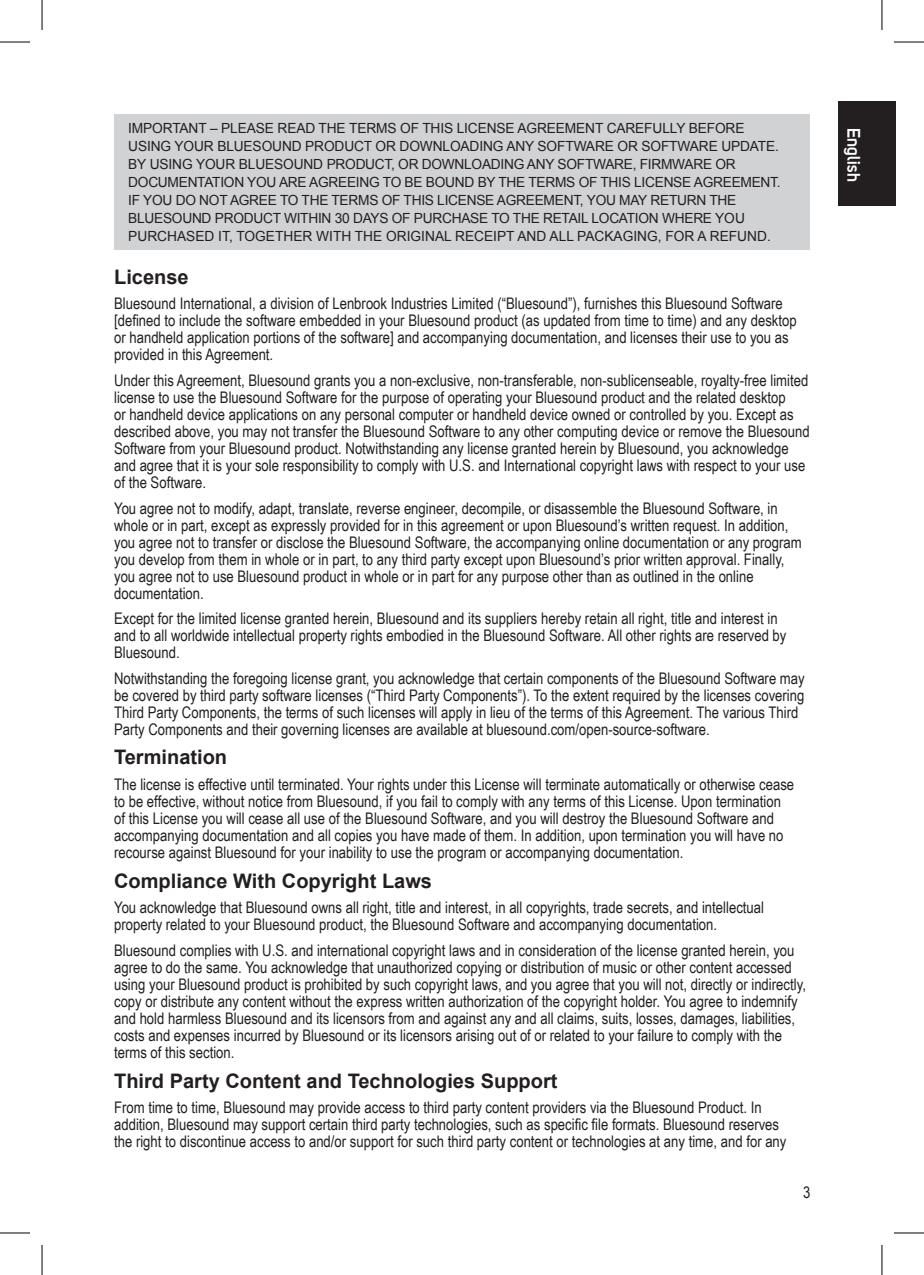
<style>
.page{position:relative;width:924px;height:1275px;background:#fff}
.page>*{position:absolute;margin:0;border:0;box-sizing:border-box;transform-origin:0 0}
.Book_Sub_Title{font:700 20px "Arial";color:#231f20}
.Language_Tags{font:700 18px "Uni Sans Semi";color:#fff}
.Book_Paragraph{font:16px/17px "Arial Narrow";color:#231f20}
.t1{font:14px/18px "Arial";letter-spacing:-.02em;color:#231f20}
</style>
<div class="page">
<div style="left:114px;top:114px;width:695px;height:136px;background:#d1d2d4"></div>
<div style="left:837px;top:101px;width:58px;height:104px;background:#231f20"></div>
<hr style="left:0;top:42px;width:30px;height:1px;background:#000">
<hr style="left:893px;top:42px;width:30px;height:1px;background:#000">
<hr style="left:0;top:1232px;width:30px;height:1px;background:#000">
<hr style="left:893px;top:1232px;width:30px;height:1px;background:#000">
<hr style="left:42px;top:0;width:1px;height:30px;background:#000">
<hr style="left:42px;top:1245px;width:1px;height:30px;background:#000">
<hr style="left:881px;top:0;width:1px;height:30px;background:#000">
<hr style="left:881px;top:1245px;width:1px;height:30px;background:#000">
<p class="t1" style="left:128px;top:119px;width:653px">IMPORTANT – PLEASE READ THE TERMS OF THIS LICENSE AGREEMENT CAREFULLY BEFORE USING YOUR BLUESOUND PRODUCT OR DOWNLOADING ANY SOFTWARE OR SOFTWARE UPDATE.<br>BY USING YOUR BLUESOUND PRODUCT, OR DOWNLOADING ANY SOFTWARE, FIRMWARE OR DOCUMENTATION YOU ARE AGREEING TO BE BOUND BY THE TERMS OF THIS LICENSE AGREEMENT.<br>IF YOU DO NOT AGREE TO THE TERMS OF THIS LICENSE AGREEMENT, YOU MAY RETURN THE BLUESOUND PRODUCT WITHIN 30 DAYS OF PURCHASE TO THE RETAIL LOCATION WHERE YOU PURCHASED IT, TOGETHER WITH THE ORIGINAL RECEIPT AND ALL PACKAGING, FOR A REFUND.</p>
<p class="Book_Sub_Title" style="left:114px;top:263px;width:76px">License</p>
<p class="Book_Paragraph" style="left:114px;top:294px;width:683px">Bluesound International, a division of Lenbrook Industries Limited (“Bluesound”), furnishes this Bluesound Software [defined to include the software embedded in your Bluesound product (as updated from time to time) and any desktop or handheld application portions of the software] and accompanying documentation, and licenses their use to you as provided in this Agreement.</p>
<p class="Book_Paragraph" style="left:114px;top:371px;width:697px">Under this Agreement, Bluesound grants you a non-exclusive, non-transferable, non-sublicenseable, royalty-free limited license to use the Bluesound Software for the purpose of operating your Bluesound product and the related desktop<br>or handheld device applications on any personal computer or handheld device owned or controlled by you. Except as described above, you may not transfer the Bluesound Software to any other computing device or remove the Bluesound Software from your Bluesound product. Notwithstanding any license granted herein by Bluesound, you acknowledge and agree that it is your sole responsibility to comply with U.S. and International copyright laws with respect to your use of the Software.</p>
<p class="Book_Paragraph" style="left:114px;top:499px;width:689px">You agree not to modify, adapt, translate, reverse engineer, decompile, or disassemble the Bluesound Software, in whole or in part, except as expressly provided for in this agreement or upon Bluesound’s written request. In addition, you agree not to transfer or disclose the Bluesound Software, the accompanying online documentation or any program you develop from them in whole or in part, to any third party except upon Bluesound’s prior written approval. Finally, you agree not to use Bluesound product in whole or in part for any purpose other than as outlined in the online documentation.</p>
<p class="Book_Paragraph" style="left:114px;top:609px;width:673px">Except for the limited license granted herein, Bluesound and its suppliers hereby retain all right, title and interest in and to all worldwide intellectual property rights embodied in the Bluesound Software. All other rights are reserved by<br>Bluesound.</p>
<p class="Book_Paragraph" style="left:114px;top:669px;width:691px">Notwithstanding the foregoing license grant, you acknowledge that certain components of the Bluesound Software may be covered by third party software licenses (“Third Party Components”). To the extent required by the licenses covering Third Party Components, the terms of such licenses will apply in lieu of the terms of this Agreement. The various Third Party Components and their governing licenses are available at bluesound.com/open-source-software.</p>
<p class="Book_Sub_Title" style="left:114px;top:744px;width:114px">Termination</p>
<p class="Book_Paragraph" style="left:114px;top:775px;width:681px">The license is effective until terminated. Your rights under this License will terminate automatically or otherwise cease to be effective, without notice from Bluesound, if you fail to comply with any terms of this License. Upon termination of this License you will cease all use of the Bluesound Software, and you will destroy the Bluesound Software and accompanying documentation and all copies you have made of them. In addition, upon termination you will have no recourse against Bluesound for your inability to use the program or accompanying documentation.</p>
<p class="Book_Sub_Title" style="left:114px;top:867px;width:319px">Compliance With Copyright Laws</p>
<p class="Book_Paragraph" style="left:114px;top:898px;width:651px">You acknowledge that Bluesound owns all right, title and interest, in all copyrights, trade secrets, and intellectual property related to your Bluesound product, the Bluesound Software and accompanying documentation.</p>
<p class="Book_Paragraph" style="left:114px;top:941px;width:693px">Bluesound complies with U.S. and international copyright laws and in consideration of the license granted herein, you agree to do the same. You acknowledge that unauthorized copying or distribution of music or other content accessed using your Bluesound product is prohibited by such copyright laws, and you agree that you will not, directly or indirectly, copy or distribute any content without the express written authorization of the copyright holder. You agree to indemnify and hold harmless Bluesound and its licensors from and against any and all claims, suits, losses, damages, liabilities, costs and expenses incurred by Bluesound or its licensors arising out of or related to your failure to comply with the terms of this section.</p>
<p class="Book_Sub_Title" style="left:114px;top:1067px;width:444px">Third Party Content and Technologies Support</p>
<p class="Book_Paragraph" style="left:114px;top:1098px;width:673px">From time to time, Bluesound may provide access to third party content providers via the Bluesound Product. In addition, Bluesound may support certain third party technologies, such as specific file formats. Bluesound reserves the right to discontinue access to and/or support for such third party content or technologies at any time, and for any</p>
<p class="Book_Paragraph" style="left:802px;top:1183px;width:9px">3</p>
<p class="Language_Tags" style="left:864px;top:128px;width:56px;rotate:90deg">English</p>
</div>
